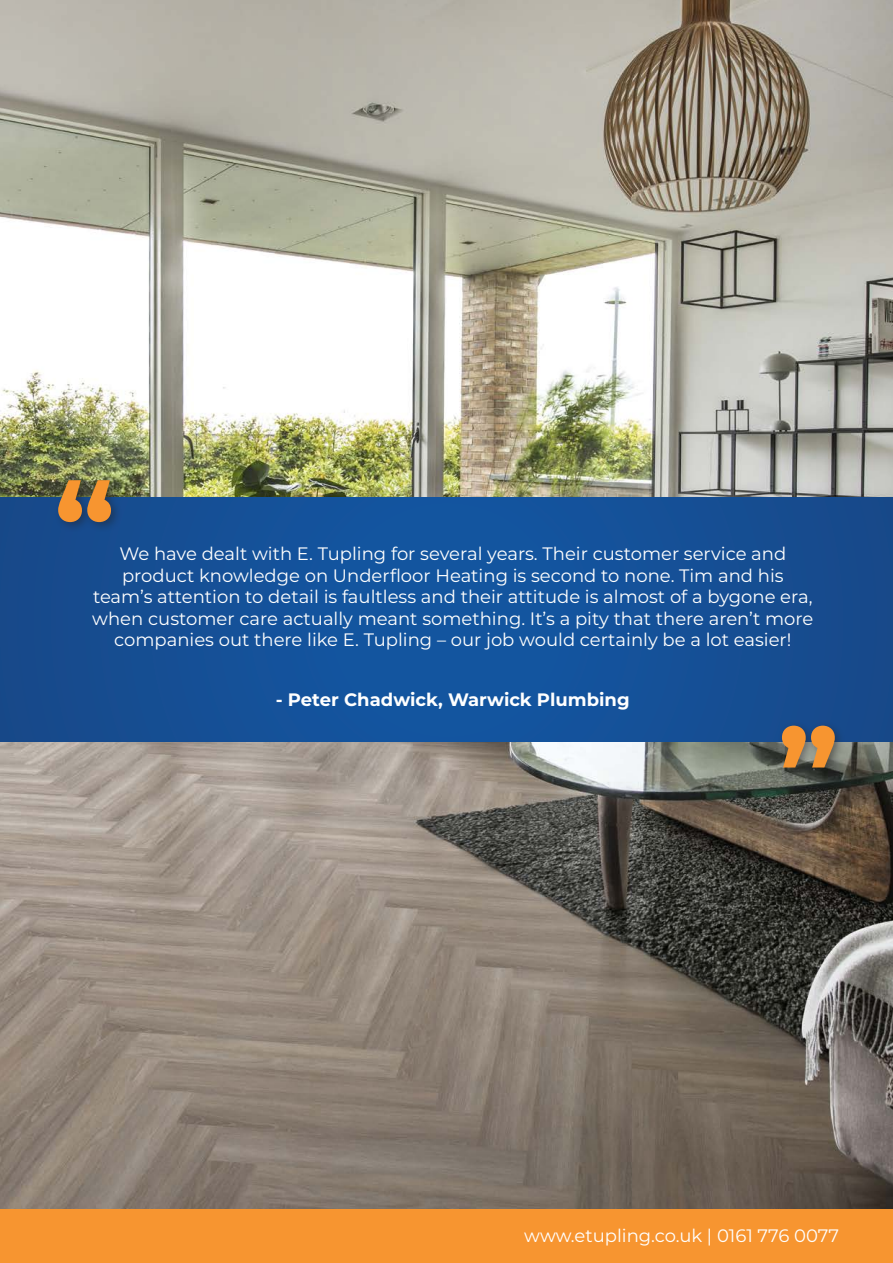
<style>
.page{position:relative;width:893px;height:1263px;background:#fff}
.page>*{position:absolute;margin:0;border:0;box-sizing:border-box;transform-origin:0 0}
.t1{font:700 123.15px "Montserrat";color:#f79530}
.t2{font:18px/21.6px "Montserrat";color:#fff;text-align:center}
.t3{font:700 18px "Montserrat";color:#fff}
</style>
<div class="page">
<img style="left:0;top:0;width:893px;height:1210px">
<div style="left:0;top:1210px;width:893px;height:53px;background:#f79530"></div>
<div style="left:0;top:497px;width:893px;height:245px;background:#155097"></div>
<div style="left:53px;top:475px;width:70px;height:58px;background:#231f20;opacity:.44"></div>
<div style="left:777px;top:721px;width:69px;height:57px;background:#231f20;opacity:.44"></div>
<p class="t1" style="left:54px;top:439px;width:63px">“</p>
<p class="t2" style="left:92px;top:542px;width:723px">We have dealt with E. Tupling for several years. Their customer service and product knowledge on Underfloor Heating is second to none. Tim and his team’s attention to detail is faultless and their attitude is almost of a bygone era, when customer care actually meant something. It’s a pity that there aren’t more companies out there like E. Tupling – our job would certainly be a lot easier!</p>
<p class="t3" style="left:276px;top:686px;width:355px">- Peter Chadwick, Warwick Plumbing</p>
<p class="t1" style="left:839px;top:809px;width:63px;rotate:-180deg">“</p>
<p class="t2" style="left:524px;top:1224px;width:316px">www.etupling.co.uk | 0161 776 0077</p>
</div>
